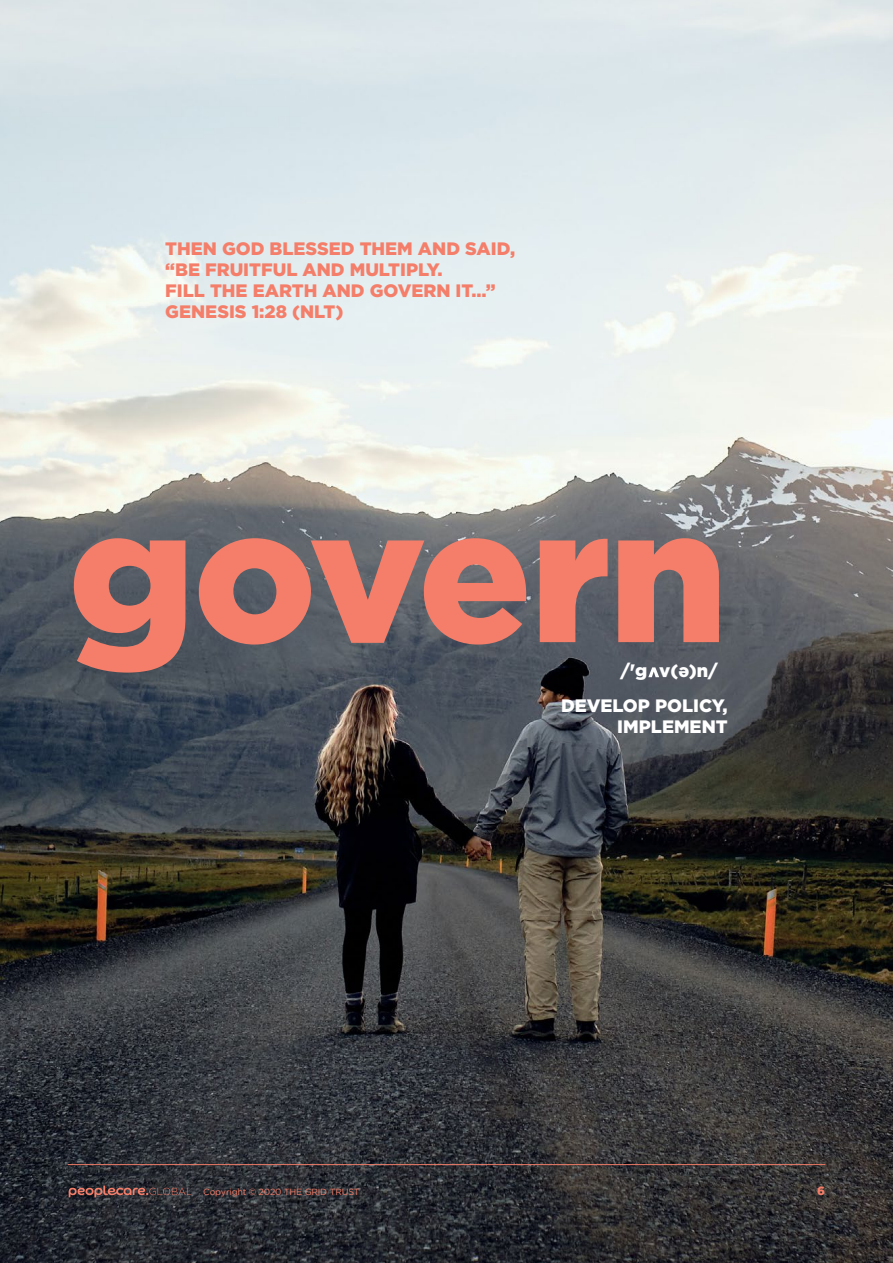
<style>
.page{position:relative;width:893px;height:1263px;background:#fff}
.page>*{position:absolute;margin:0;border:0;box-sizing:border-box;transform-origin:0 0}
.t1{font:900 187.8px "Gotham";letter-spacing:-.01em;color:#f47e69}
.t2{font:900 18px/21px "Gotham";color:#f47e69}
.t3{font:900 18px/35.1px "Gotham";color:#fff}
.t4{font:900 12px "Gotham";color:#f47e69}
.t5{font:9px "Gotham";letter-spacing:-.02em;color:#f47e69}
</style>
<div class="page">
<img style="left:0;top:0;width:893px;height:1263px">
<svg style="left:648px;top:667px;width:11px;height:10px"></svg>
<hr style="left:68px;top:1164px;width:757px;height:1px;background:#f47e69">
<svg style="left:69px;top:1185px;width:123px;height:12px"></svg>
<p class="t2" style="left:165px;top:238px;width:351px">THEN GOD BLESSED THEM AND SAID, “BE FRUITFUL AND MULTIPLY.<br>FILL THE EARTH AND GOVERN IT…”<br>GENESIS 1:28 (NLT)</p>
<h1 class="t1" style="left:68px;top:446px;width:661px">govern</h1>
<p class="t3" style="left:561px;top:653px;width:168px;text-indent:59px">/'g v(ə)n/<br>DEVELOP POLICY,</p>
<p class="t3" style="left:617px;top:709px;width:112px">IMPLEMENT</p>
<p class="t5" style="left:203px;top:1186px;width:158px">Copyright © 2020 THE GRID TRUST</p>
<p class="t4" style="left:817px;top:1182px;width:9px">6</p>
</div>
